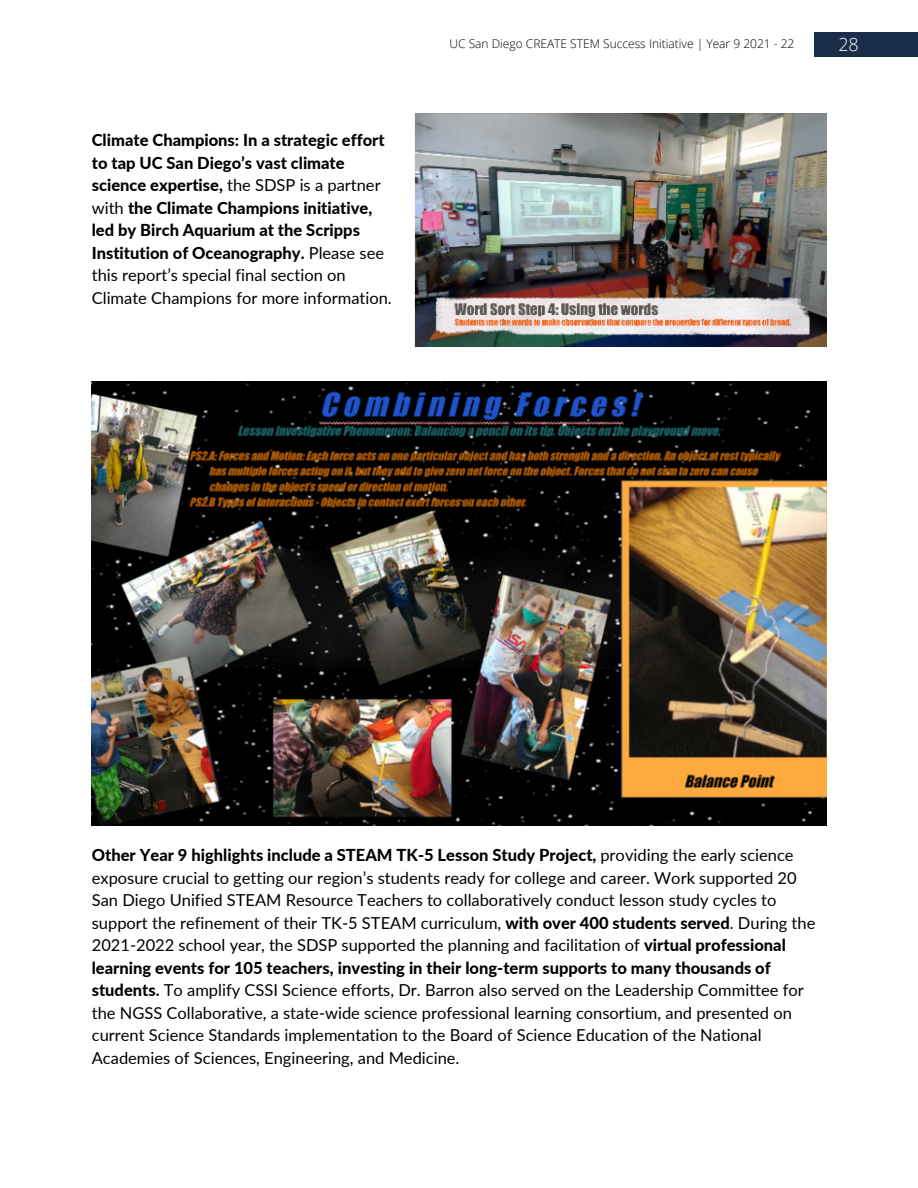
<style>
.page{position:relative;width:918px;height:1188px;background:#fff}
.page>*{position:absolute;margin:0;border:0;box-sizing:border-box;transform-origin:0 0}
.t1{font:300 18px "Open Sans";color:#fff}
.t2{font:16.5px/22.5px "Lato";color:#000}
.t3{font:800 16.5px/22.5px "Lato";color:#000}
.t4{font:300 12px "Open Sans";color:#000}
.s1{font-weight:400}
.s2{font-weight:800}
</style>
<div class="page">
<div style="left:815px;top:32px;width:103px;height:25px;background:#1a2d4b"></div>
<img style="left:414px;top:114px;width:413px;height:233px">
<img style="left:92px;top:381px;width:734px;height:445px">
<p class="t3" style="left:92px;top:129px;width:302px">Climate Champions: In a strategic effort to tap UC San Diego’s vast climate science expertise, <span class="s1">the SDSP is a partner with</span> the Climate Champions initiative, led by Birch Aquarium at the Scripps Institution of Oceanography. <span class="s1">Please see this report’s special final section on Climate Champions for more information.</span></p>
<p class="t4" style="left:450px;top:35px;width:346px">UC San Diego CREATE STEM Success Initiative | Year 9 2021 - 22</p>
<p class="t1" style="left:838px;top:32px;width:22px">28</p>
<p class="t2" style="left:92px;top:844px;width:725px"><span class="s2">Other Year 9 highlights include a STEAM TK-5 Lesson Study Project,</span> providing the early science exposure crucial to getting our region’s students ready for college and career. Work supported 20<br>San Diego Unified STEAM Resource Teachers to collaboratively conduct lesson study cycles to support the refinement of their TK-5 STEAM curriculum, <span class="s2">with over 400 students served</span>. During the 2021-2022 school year, the SDSP supported the planning and facilitation of <span class="s2">virtual professional learning events for 105 teachers, investing in their long-term supports to many thousands of students.</span> To amplify CSSI Science efforts, Dr. Barron also served on the Leadership Committee for the NGSS Collaborative, a state-wide science professional learning consortium, and presented on current Science Standards implementation to the Board of Science Education of the National Academies of Sciences, Engineering, and Medicine.</p>
</div>
